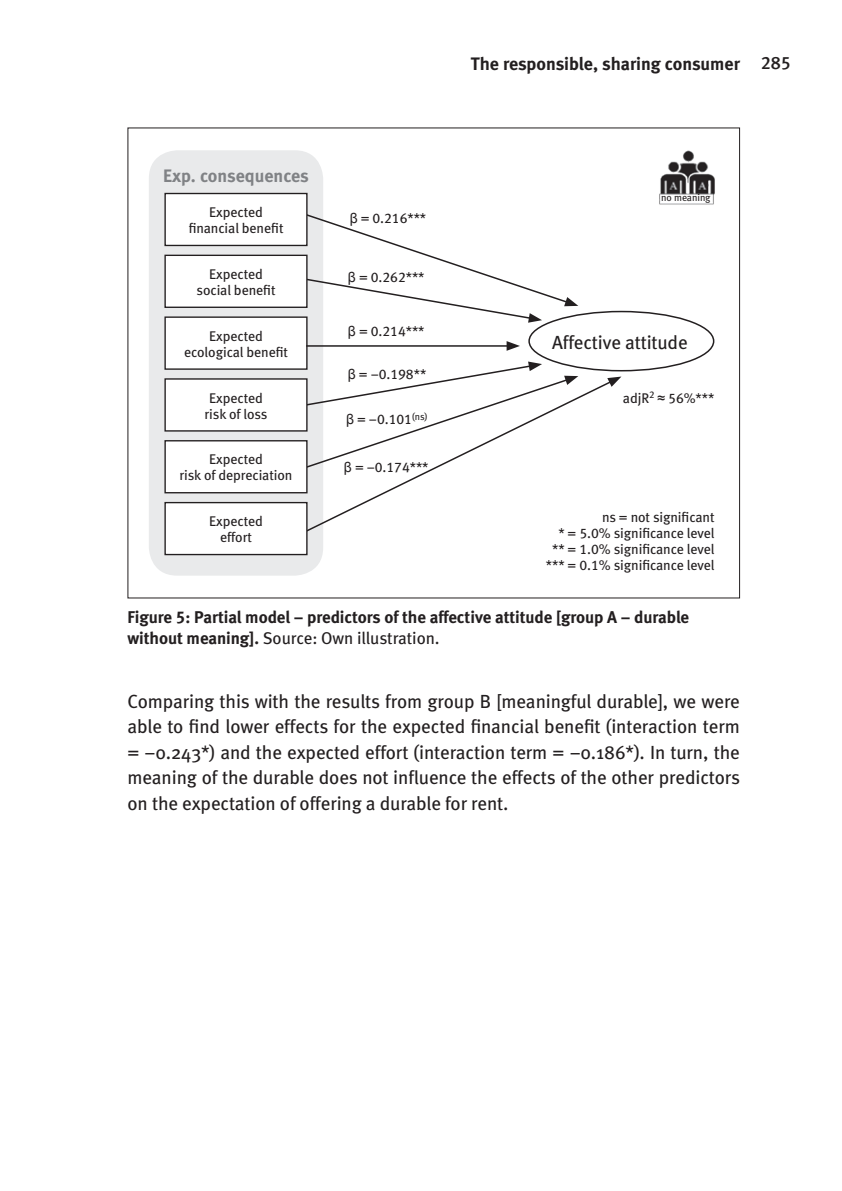
<style>
.page{position:relative;width:842px;height:1191px;background:#fff}
.page>*{position:absolute;margin:0;border:0;box-sizing:border-box;transform-origin:0 0}
.t1{font:19px/25.6px "Meta";letter-spacing:-.005em;color:#231f20;text-align:justify}
.t2{font:19px "Meta Book LF";letter-spacing:-.005em;color:#231f20}
.t3{font:18px "Meta Bold LF";color:#231f20}
.t4{font:18px "Meta Bold LF";color:#808285}
.t5{font:17px "Meta Bold LF";letter-spacing:-.005em;color:#231f20}
.t6{font:17px "Meta Book LF";letter-spacing:-.005em;color:#231f20}
.t7{font:14px/16px "Meta Book LF";letter-spacing:-.005em;color:#231f20;text-align:center}
.t8{font:10px "Meta Book LF";letter-spacing:-.005em;color:#231f20}
.s1{font-family:"Arial"}
.s2{font-family:"Meta Medium LF"}
.s3{font-family:"Meta Bold LF"}
</style>
<div class="page">
<div style="left:149px;top:150px;width:174px;height:425px;background:#e9eaeb;border-radius:28px"></div>
<div style="left:528px;top:311px;width:186px;height:60px;border:2px solid #231f20;border-radius:50%"></div>
<svg style="left:304px;top:383px;width:303px;height:148px"></svg>
<svg style="left:607px;top:376px;width:14px;height:11px"></svg>
<svg style="left:304px;top:214px;width:274px;height:109px"></svg>
<svg style="left:304px;top:361px;width:274px;height:108px"></svg>
<div style="left:165px;top:193px;width:142px;height:52px;background:#fff"></div>
<div style="left:164px;top:193px;width:144px;height:53px;border:1px solid #231f20"></div>
<div style="left:165px;top:255px;width:142px;height:52px;background:#fff"></div>
<div style="left:164px;top:255px;width:144px;height:53px;border:1px solid #231f20"></div>
<div style="left:165px;top:317px;width:142px;height:52px;background:#fff"></div>
<div style="left:164px;top:316px;width:144px;height:54px;border:1px solid #231f20"></div>
<div style="left:165px;top:379px;width:142px;height:52px;background:#fff"></div>
<div style="left:164px;top:378px;width:144px;height:53px;border:1px solid #231f20"></div>
<div style="left:165px;top:441px;width:142px;height:52px;background:#fff"></div>
<div style="left:164px;top:440px;width:144px;height:53px;border:1px solid #231f20"></div>
<div style="left:165px;top:502px;width:142px;height:52px;background:#fff"></div>
<div style="left:164px;top:502px;width:144px;height:53px;border:1px solid #231f20"></div>
<hr style="left:306px;top:345px;width:204px;height:2px;background:#231f20">
<svg style="left:507px;top:341px;width:13px;height:10px"></svg>
<img style="left:659px;top:150px;width:56px;height:55px">
<p class="t4" style="left:163px;top:164px;width:147px">Exp. consequences</p>
<p class="t7" style="left:189px;top:204px;width:96px">Expected financial benefit</p>
<p class="t7" style="left:197px;top:266px;width:80px">Expected social benefit</p>
<p class="t7" style="left:184px;top:327px;width:105px">Expected ecological benefit</p>
<p class="t7" style="left:205px;top:389px;width:64px">Expected risk of loss</p>
<p class="t7" style="left:180px;top:451px;width:114px">Expected<br>risk of depreciation</p>
<p class="t7" style="left:209px;top:513px;width:55px">Expected effort</p>
<p class="t7" style="left:350px;top:210px;width:78px"><span class="s1">β</span> = 0.216***</p>
<p class="t7" style="left:348px;top:269px;width:78px"><span class="s1">β</span> = 0.262***</p>
<p class="t7" style="left:348px;top:323px;width:78px"><span class="s1">β</span> = 0.214***</p>
<p class="t7" style="left:348px;top:365px;width:80px"><span class="s1">β</span> = –0.198**</p>
<p class="t7" style="left:346px;top:411px;width:83px"><span class="s1">β</span> = –0.101<sup>(ns)</sup></p>
<p class="t7" style="left:344px;top:459px;width:86px"><span class="s1">β</span> = –0.174***</p>
<p class="t3" style="left:471px;top:52px;width:321px">The responsible, sharing consumer <span class="s2">285</span></p>
<p class="t8" style="left:661px;top:191px;width:51px">no meaning</p>
<p class="t2" style="left:552px;top:330px;width:137px">Affective attitude</p>
<p class="t7" style="left:623px;top:389px;width:93px">adjR<sup>2</sup> <span class="s1">≈</span> 56%***</p>
<p class="t7" style="left:546px;top:508px;width:170px;text-align:right">ns = not significant<br>* = 5.0% significance level ** = 1.0% significance level *** = 0.1% significance level</p>
<p class="t5" style="left:128px;top:607px;width:563px">Figure 5: Partial model – predictors of the affective attitude [group A – durable</p>
<p class="t6" style="left:128px;top:627px;width:314px"><span class="s3">without meaning].</span> Source: Own illustration.</p>
<p class="t1" style="left:128px;top:687px;width:614px">Comparing this with the results from group B [meaningful durable], we were able to find lower effects for the expected financial benefit (interaction term = –0.243*) and the expected effort (interaction term = –0.186*). In turn, the meaning of the durable does not influence the effects of the other predictors on the expectation of offering a durable for rent.</p>
</div>
